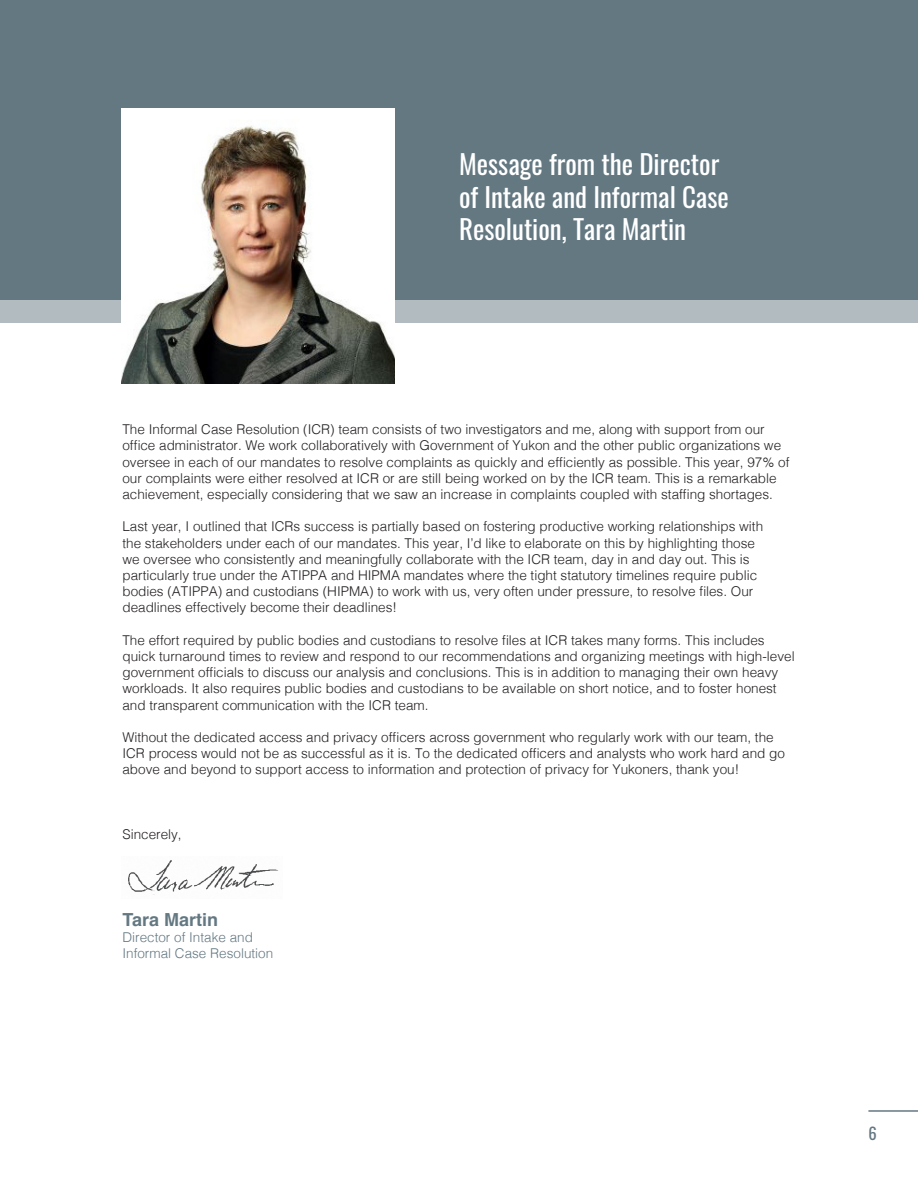
<style>
.page{position:relative;width:918px;height:1188px;background:#fff}
.page>*{position:absolute;margin:0;border:0;box-sizing:border-box;transform-origin:0 0}
.Header_2{font:27px/32.4px "Oswald";color:#fff}
.t1{font:700 18px "Helvetica";color:#647882}
.t2{font:16.5px "Oswald";color:#647882}
.t3{font:300 13.5px/16.2px "Helvetica";color:#231f20}
.t4{font:300 13.5px "Helvetica";color:#647882}
</style>
<div class="page">
<hr style="left:868px;top:1110px;width:50px;height:2px;background:#647882">
<div style="left:0;top:0;width:918px;height:323px;background:#b1bbc0"></div>
<div style="left:0;top:0;width:918px;height:300px;background:#647882"></div>
<img style="left:122px;top:108px;width:272px;height:275px">
<img style="left:128px;top:860px;width:150px;height:35px">
<p class="Header_2" style="left:459px;top:146px;width:271px">Message from the Director of Intake and Informal Case<br>Resolution, Tara Martin</p>
<p class="t3" style="left:122px;top:420px;width:669px">The Informal Case Resolution (ICR) team consists of two investigators and me, along with support from our office administrator. We work collaboratively with Government of Yukon and the other public organizations we oversee in each of our mandates to resolve complaints as quickly and efficiently as possible. This year, 97% of our complaints were either resolved at ICR or are still being worked on by the ICR team. This is a remarkable achievement, especially considering that we saw an increase in complaints coupled with staffing shortages.</p>
<p class="t3" style="left:122px;top:517px;width:642px">Last year, I outlined that ICRs success is partially based on fostering productive working relationships with the stakeholders under each of our mandates. This year, I’d like to elaborate on this by highlighting those we oversee who consistently and meaningfully collaborate with the ICR team, day in and day out. This is particularly true under the ATIPPA and HIPMA mandates where the tight statutory timelines require public bodies (ATIPPA) and custodians (HIPMA) to work with us, very often under pressure, to resolve files. Our deadlines effectively become their deadlines!</p>
<p class="t3" style="left:122px;top:631px;width:674px">The effort required by public bodies and custodians to resolve files at ICR takes many forms. This includes quick turnaround times to review and respond to our recommendations and organizing meetings with high-level government officials to discuss our analysis and conclusions. This is in addition to managing their own heavy workloads. It also requires public bodies and custodians to be available on short notice, and to foster honest and transparent communication with the ICR team.</p>
<p class="t3" style="left:122px;top:728px;width:664px">Without the dedicated access and privacy officers across government who regularly work with our team, the<br>ICR process would not be as successful as it is. To the dedicated officers and analysts who work hard and go above and beyond to support access to information and protection of privacy for Yukoners, thank you!</p>
<p class="t3" style="left:122px;top:825px;width:61px">Sincerely,</p>
<p class="t1" style="left:122px;top:908px;width:97px">Tara Martin</p>
<p class="t4" style="left:122px;top:925px;width:132px">Director of Intake and</p>
<p class="t4" style="left:122px;top:942px;width:152px">Informal Case Resolution</p>
<p class="t2" style="left:868px;top:1119px;width:10px">6</p>
</div>
